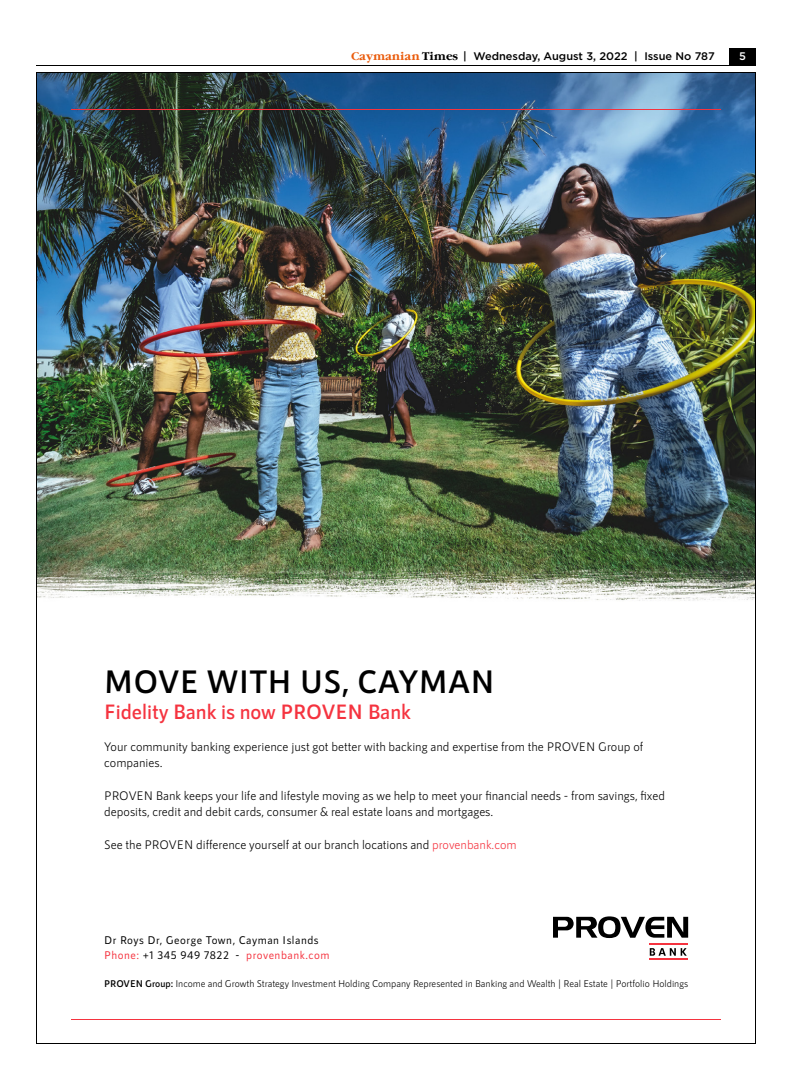
<style>
.page{position:relative;width:792px;height:1080px;background:#fff}
.page>*{position:absolute;margin:0;border:0;box-sizing:border-box;transform-origin:0 0}
.t1{font:600 32.7px "RNS Sanz";letter-spacing:.01em;color:#000}
.t2{font:600 20.9px "RNS Sanz";color:#f5333f}
.t3{font:12.5px/16.2px "RNS Sanz";color:#000}
.t4{font:500 11.2px/15px "RNS Sanz";letter-spacing:.05em;color:#000}
.t5{font:500 11px "Gotham";color:#000}
.t6{font:500 11px "Gotham";color:#fff}
.t7{font:9.8px "RNS Sanz";color:#000}
.s1{font-family:"Garamond C";font-weight:700;color:#ea5b0b}
.s2{font-family:"Garamond C";font-weight:700}
.s3{color:#f5333f}
.s4{font-weight:600}
</style>
<div class="page">
<div style="left:729px;top:48px;width:27px;height:18px;background:#000"></div>
<hr style="left:36px;top:65px;width:720px;height:1px;background:#000">
<img style="left:36px;top:72px;width:720px;height:972px">
<p class="t5" style="left:351px;top:49px;width:365px"><span class="s1">Caymanian</span> <span class="s2">Times</span> | Wednesday, August 3, 2022 | Issue No 787</p>
<p class="t6" style="left:739px;top:49px;width:8px">5</p>
<h1 class="t1" style="left:104px;top:662px;width:392px">MOVE WITH US, CAYMAN</h1>
<h2 class="t2" style="left:104px;top:699px;width:308px">Fidelity Bank is now PROVEN Bank</h2>
<p class="t3" style="left:104px;top:739px;width:540px">Your community banking experience just got better with backing and expertise from the PROVEN Group of companies.</p>
<p class="t3" style="left:104px;top:787px;width:562px">PROVEN Bank keeps your life and lifestyle moving as we help to meet your financial needs - from savings, fixed deposits, credit and debit cards, consumer &amp; real estate loans and mortgages.</p>
<p class="t3" style="left:104px;top:836px;width:414px">See the PROVEN difference yourself at our branch locations and <span class="s3">provenbank.com</span></p>
<p class="t4" style="left:104px;top:932px;width:227px">Dr Roys Dr, George Town, Cayman Islands<br><span class="s3">Phone:</span> +1 345 949 7822 - <span class="s3">provenbank.com</span></p>
<p class="t7" style="left:104px;top:978px;width:585px"><span class="s4">PROVEN Group:</span> Income and Growth Strategy Investment Holding Company Represented in Banking and Wealth | Real Estate | Portfolio Holdings</p>
</div>
